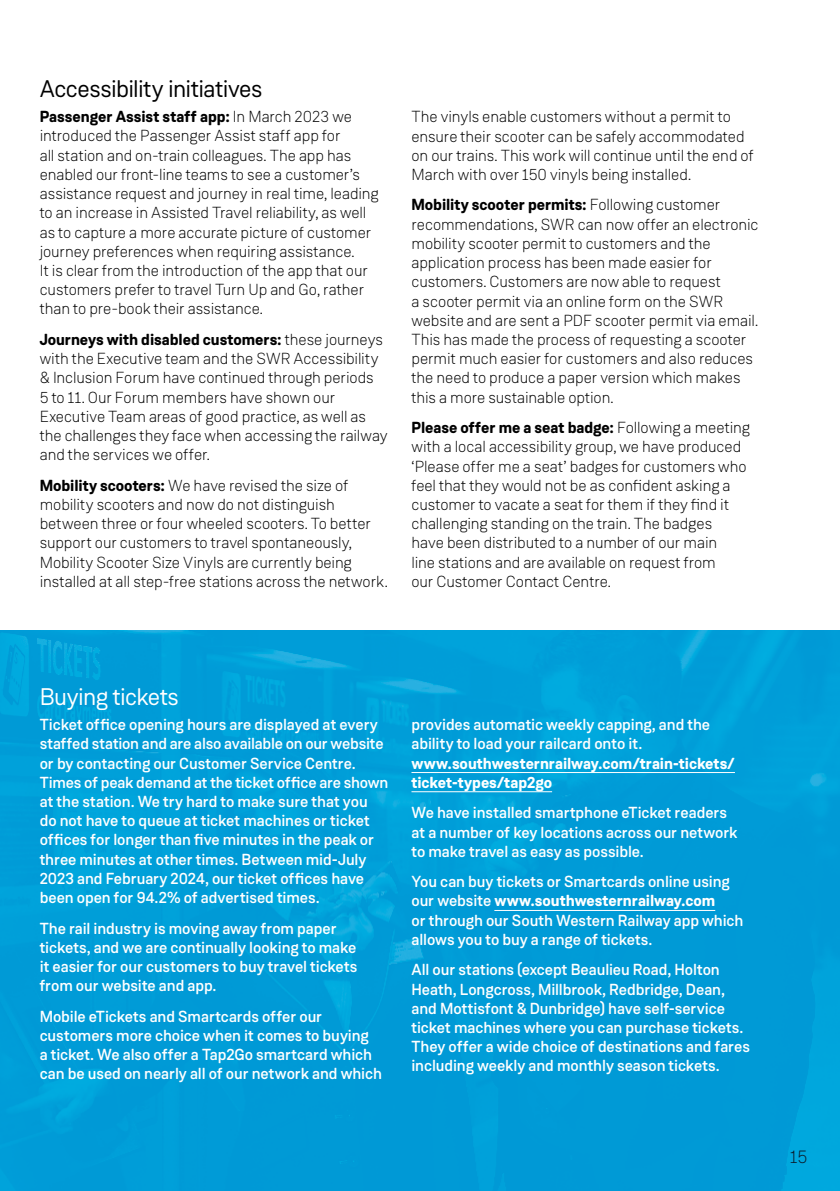
<style>
.page{position:relative;width:840px;height:1191px;background:#fff}
.page>*{position:absolute;margin:0;border:0;box-sizing:border-box;transform-origin:0 0}
.H2_SUBHEAD_12_15{font:24px "Weissenhof Grotesk";letter-spacing:-.025em;color:#000}
.H2_SUBHEAD_12_15-2{font:24px "Weissenhof Grotesk";letter-spacing:-.03em;color:#fff}
.t1{font:300 18px "Weissenhof Grotesk";color:#0c1c2b}
.PARAGRAPHS_8__Auto{font:300 16px/19.2px "Weissenhof Grotesk";letter-spacing:-.005em;color:#000}
.PARAGRAPHS_8__Auto-2{font:500 16px/19.2px "Weissenhof Grotesk";letter-spacing:-.005em;color:#fff}
.s1{font-weight:700}
</style>
<div class="page">
<img style="left:0;top:630px;width:839px;height:561px">
<hr style="left:411px;top:772px;width:323px;height:1px;background:#fff">
<hr style="left:411px;top:791px;width:140px;height:1px;background:#fff">
<hr style="left:494px;top:910px;width:220px;height:1px;background:#fff">
<h2 class="H2_SUBHEAD_12_15" style="left:40px;top:75px;width:224px">Accessibility initiatives</h2>
<p class="PARAGRAPHS_8__Auto" style="left:40px;top:107px;width:340px"><span class="s1">Passenger Assist staff app:</span> In March 2023 we introduced the Passenger Assist staff app for<br>all station and on-train colleagues. The app has enabled our front-line teams to see a customer’s assistance request and journey in real time, leading to an increase in Assisted Travel reliability, as well as to capture a more accurate picture of customer journey preferences when requiring assistance.<br>It is clear from the introduction of the app that our customers prefer to travel Turn Up and Go, rather than to pre-book their assistance.</p>
<p class="PARAGRAPHS_8__Auto" style="left:40px;top:330px;width:349px"><span class="s1">Journeys with disabled customers:</span> these journeys with the Executive team and the SWR Accessibility &amp; Inclusion Forum have continued through periods<br>5 to 11. Our Forum members have shown our Executive Team areas of good practice, as well as the challenges they face when accessing the railway and the services we offer.</p>
<p class="PARAGRAPHS_8__Auto" style="left:40px;top:475px;width:349px"><span class="s1">Mobility scooters:</span> We have revised the size of mobility scooters and now do not distinguish between three or four wheeled scooters. To better support our customers to travel spontaneously, Mobility Scooter Size Vinyls are currently being installed at all step-free stations across the network.</p>
<p class="PARAGRAPHS_8__Auto" style="left:411px;top:107px;width:344px">The vinyls enable customers without a permit to ensure their scooter can be safely accommodated on our trains. This work will continue until the end of March with over 150 vinyls being installed.</p>
<p class="PARAGRAPHS_8__Auto" style="left:411px;top:195px;width:348px"><span class="s1">Mobility scooter permits:</span> Following customer recommendations, SWR can now offer an electronic mobility scooter permit to customers and the application process has been made easier for customers. Customers are now able to request<br>a scooter permit via an online form on the SWR website and are sent a PDF scooter permit via email.<br>This has made the process of requesting a scooter permit much easier for customers and also reduces the need to produce a paper version which makes this a more sustainable option.</p>
<p class="PARAGRAPHS_8__Auto" style="left:411px;top:418px;width:340px"><span class="s1">Please offer me a seat badge:</span> Following a meeting with a local accessibility group, we have produced ‘Please offer me a seat’ badges for customers who feel that they would not be as confident asking a customer to vacate a seat for them if they find it challenging standing on the train. The badges<br>have been distributed to a number of our main<br>line stations and are available on request from<br>our Customer Contact Centre.</p>
<h2 class="H2_SUBHEAD_12_15-2" style="left:40px;top:682px;width:141px">Buying tickets</h2>
<p class="PARAGRAPHS_8__Auto-2" style="left:40px;top:715px;width:350px">Ticket office opening hours are displayed at every staffed station and are also available on our website or by contacting our Customer Service Centre.<br>Times of peak demand at the ticket office are shown at the station. We try hard to make sure that you do not have to queue at ticket machines or ticket offices for longer than five minutes in the peak or three minutes at other times. Between mid-July 2023 and February 2024, our ticket offices have been open for 94.2% of advertised times.</p>
<p class="PARAGRAPHS_8__Auto-2" style="left:40px;top:918px;width:319px">The rail industry is moving away from paper tickets, and we are continually looking to make it easier for our customers to buy travel tickets from our website and app.</p>
<p class="PARAGRAPHS_8__Auto-2" style="left:40px;top:1006px;width:343px">Mobile eTickets and Smartcards offer our customers more choice when it comes to buying<br>a ticket. We also offer a Tap2Go smartcard which can be used on nearly all of our network and which</p>
<p class="PARAGRAPHS_8__Auto-2" style="left:411px;top:715px;width:325px">provides automatic weekly capping, and the ability to load your railcard onto it. <span class="s1">www.southwesternrailway.com/train-tickets/ ticket-types/tap2go</span></p>
<p class="PARAGRAPHS_8__Auto-2" style="left:411px;top:803px;width:327px">We have installed smartphone eTicket readers at a number of key locations across our network to make travel as easy as possible.</p>
<p class="PARAGRAPHS_8__Auto-2" style="left:411px;top:872px;width:333px">You can buy tickets or Smartcards online using our website <span class="s1">www.southwesternrailway.com<br></span>or through our South Western Railway app which allows you to buy a range of tickets.</p>
<p class="PARAGRAPHS_8__Auto-2" style="left:411px;top:960px;width:340px">All our stations (except Beaulieu Road, Holton Heath, Longcross, Millbrook, Redbridge, Dean, and Mottisfont &amp; Dunbridge) have self-service ticket machines where you can purchase tickets.<br>They offer a wide choice of destinations and fares including weekly and monthly season tickets.</p>
<p class="t1" style="left:789px;top:1145px;width:19px">15</p>
</div>
